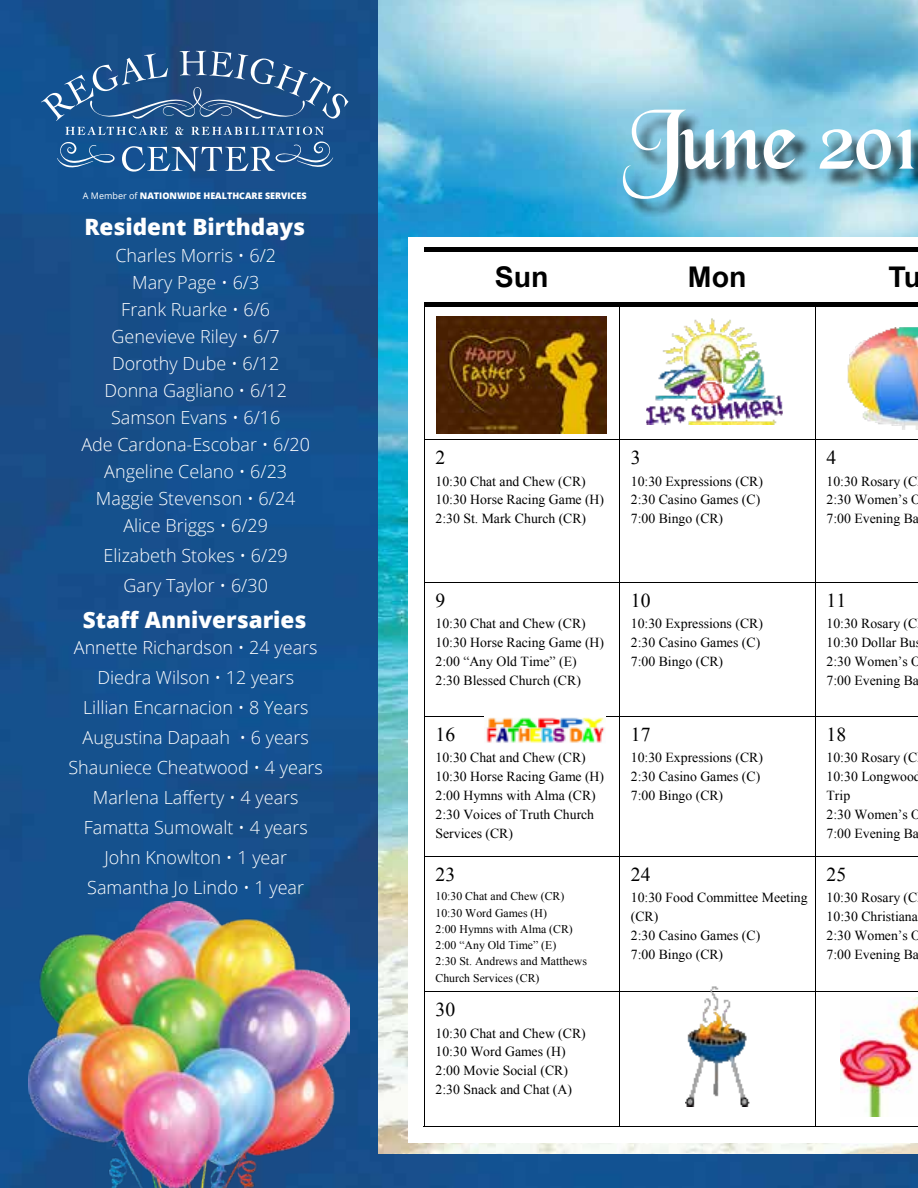
<style>
.page{position:relative;width:918px;height:1188px;background:#fff}
.page>*{position:absolute;margin:0;border:0;box-sizing:border-box;transform-origin:0 0}
.t1{font:90.6px "Black Chancery";letter-spacing:-.01em;color:#fff}
.t2{font:700 28.5px "Arial";color:#000}
.t3{font:800 22.5px "Open Sans";color:#fff}
.t4{font:19.65px "Times New Roman";letter-spacing:.005em;color:#000}
.t5{font:300 18px/27px "Open Sans";color:#fff;text-align:center}
.t6{font:13.8px/18.9px "Times New Roman";color:#000}
.t7{font:11.7px/16.2px "Times New Roman";color:#000}
.t8{font:800 9px "Open Sans";color:#fff}
.s1{font-weight:400}
</style>
<div class="page">
<img style="left:0;top:0;width:918px;height:1188px">
<img style="left:378px;top:0;width:540px;height:1154px">
<svg style="left:65px;top:127px;width:103px;height:8px"></svg>
<svg style="left:175px;top:127px;width:9px;height:8px"></svg>
<svg style="left:191px;top:127px;width:133px;height:8px"></svg>
<svg style="left:41px;top:51px;width:307px;height:70px;background:#326093"></svg>
<svg style="left:57px;top:141px;width:59px;height:28px;background:#2f69a0"></svg>
<svg style="left:122px;top:141px;width:211px;height:31px;background:#3f6d9f"></svg>
<div style="left:625px;top:111px;width:293px;height:106px;background:#000;opacity:.75"></div>
<div style="left:408px;top:237px;width:510px;height:905px;background:#fff"></div>
<hr style="left:424px;top:305px;width:1px;height:687px;background:#000">
<hr style="left:619px;top:307px;width:1px;height:685px;background:#000">
<hr style="left:815px;top:307px;width:1px;height:685px;background:#000">
<hr style="left:424px;top:992px;width:1px;height:135px;background:#000">
<hr style="left:619px;top:992px;width:1px;height:135px;background:#000">
<hr style="left:815px;top:992px;width:1px;height:135px;background:#000">
<hr style="left:424px;top:248px;width:195px;height:4px;background:#000">
<hr style="left:424px;top:303px;width:195px;height:4px;background:#000">
<hr style="left:619px;top:248px;width:299px;height:4px;background:#000">
<hr style="left:619px;top:303px;width:299px;height:4px;background:#000">
<hr style="left:424px;top:440px;width:494px;height:1px;background:#000">
<hr style="left:424px;top:582px;width:494px;height:1px;background:#000">
<hr style="left:424px;top:716px;width:494px;height:1px;background:#000">
<hr style="left:424px;top:856px;width:494px;height:1px;background:#000">
<hr style="left:424px;top:992px;width:494px;height:1px;background:#000">
<hr style="left:424px;top:1127px;width:494px;height:1px;background:#000">
<img style="left:847px;top:328px;width:71px;height:101px">
<img style="left:437px;top:317px;width:169px;height:116px">
<img style="left:484px;top:716px;width:121px;height:27px">
<img style="left:647px;top:319px;width:136px;height:105px">
<img style="left:685px;top:986px;width:65px;height:121px">
<img style="left:841px;top:998px;width:77px;height:118px">
<img style="left:28px;top:901px;width:322px;height:287px">
<p class="t8" style="left:83px;top:189px;width:225px"><span class="s1">A Member of</span> NATIONWIDE HEALTHCARE SERVICES</p>
<h3 class="t3" style="left:84px;top:210px;width:222px">Resident Birthdays</h3>
<h3 class="t5" style="left:81px;top:241px;width:230px">Charles Morris • 6/2<br>Mary Page • 6/3<br>Frank Ruarke • 6/6<br>Genevieve Riley • 6/7<br>Dorothy Dube • 6/12<br>Donna Gagliano • 6/12<br>Samson Evans • 6/16<br>Ade Cardona-Escobar • 6/20<br>Angeline Celano • 6/23<br>Maggie Stevenson • 6/24<br>Alice Briggs • 6/29</h3>
<h3 class="t5" style="left:104px;top:540px;width:186px;line-height:30px">Elizabeth Stokes • 6/29<br>Gary Taylor • 6/30</h3>
<h3 class="t3" style="left:83px;top:603px;width:225px">Staff Anniversaries</h3>
<p class="t5" style="left:69px;top:632px;width:256px;line-height:30px">Annette Richardson • 24 years<br>Diedra Wilson • 12 years<br>Lillian Encarnacion • 8 Years<br>Augustina Dapaah • 6 years<br>Shauniece Cheatwood • 4 years<br>Marlena Lafferty • 4 years<br>Famatta Sumowalt • 4 years<br>John Knowlton • 1 year<br>Samantha Jo Lindo • 1 year</p>
<h1 class="t1" style="left:623px;top:93px;width:296px">June 201</h1>
<h2 class="t2" style="left:495px;top:258px;width:55px">Sun</h2>
<h2 class="t2" style="left:688px;top:258px;width:60px">Mon</h2>
<h2 class="t2" style="left:889px;top:258px;width:34px">Tu</h2>
<h3 class="t4" style="left:436px;top:444px;width:11px">2</h3>
<p class="t6" style="left:436px;top:471px;width:170px">10:30 Chat and Chew (CR)<br>10:30 Horse Racing Game (H)<br>2:30 St. Mark Church (CR)</p>
<h3 class="t4" style="left:436px;top:587px;width:11px">9</h3>
<p class="t6" style="left:436px;top:614px;width:170px">10:30 Chat and Chew (CR)<br>10:30 Horse Racing Game (H)<br>2:00 “Any Old Time” (E)<br>2:30 Blessed Church (CR)</p>
<h3 class="t4" style="left:436px;top:721px;width:21px">16</h3>
<p class="t6" style="left:436px;top:748px;width:170px">10:30 Chat and Chew (CR)<br>10:30 Horse Racing Game (H)<br>2:00 Hymns with Alma (CR)<br>2:30 Voices of Truth Church<br>Services (CR)</p>
<h3 class="t4" style="left:436px;top:861px;width:21px">23</h3>
<p class="t7" style="left:436px;top:888px;width:153px">10:30 Chat and Chew (CR)<br>10:30 Word Games (H)<br>2:00 Hymns with Alma (CR)<br>2:00 “Any Old Time” (E)<br>2:30 St. Andrews and Matthews<br>Church Services (CR)</p>
<h3 class="t4" style="left:436px;top:996px;width:21px">30</h3>
<p class="t6" style="left:436px;top:1023px;width:152px">10:30 Chat and Chew (CR)<br>10:30 Word Games (H)<br>2:00 Movie Social (CR)<br>2:30 Snack and Chat (A)</p>
<h3 class="t4" style="left:631px;top:444px;width:11px">3</h3>
<p class="t6" style="left:631px;top:471px;width:134px">10:30 Expressions (CR)<br>2:30 Casino Games (C)<br>7:00 Bingo (CR)</p>
<h3 class="t4" style="left:827px;top:444px;width:11px">4</h3>
<p class="t6" style="left:827px;top:471px;width:96px">10:30 Rosary (C<br>2:30 Women’s O<br>7:00 Evening Ba</p>
<h3 class="t4" style="left:631px;top:587px;width:21px">10</h3>
<p class="t6" style="left:631px;top:614px;width:134px">10:30 Expressions (CR)<br>2:30 Casino Games (C)<br>7:00 Bingo (CR)</p>
<h3 class="t4" style="left:631px;top:721px;width:21px">17</h3>
<p class="t6" style="left:631px;top:748px;width:134px">10:30 Expressions (CR)<br>2:30 Casino Games (C)<br>7:00 Bingo (CR)</p>
<h3 class="t4" style="left:631px;top:861px;width:21px">24</h3>
<p class="t6" style="left:631px;top:888px;width:178px">10:30 Food Committee Meeting (CR)<br>2:30 Casino Games (C)<br>7:00 Bingo (CR)</p>
<h3 class="t4" style="left:827px;top:587px;width:21px">11</h3>
<p class="t6" style="left:827px;top:614px;width:96px">10:30 Rosary (C<br>10:30 Dollar Bu<br>2:30 Women’s O<br>7:00 Evening Ba</p>
<h3 class="t4" style="left:827px;top:721px;width:21px">18</h3>
<p class="t6" style="left:827px;top:748px;width:96px">10:30 Rosary (C<br>10:30 Longwood<br>Trip<br>2:30 Women’s O<br>7:00 Evening Ba</p>
<h3 class="t4" style="left:827px;top:861px;width:21px">25</h3>
<p class="t6" style="left:827px;top:888px;width:96px">10:30 Rosary (C<br>10:30 Christiana<br>2:30 Women’s O<br>7:00 Evening Ba</p>
</div>
